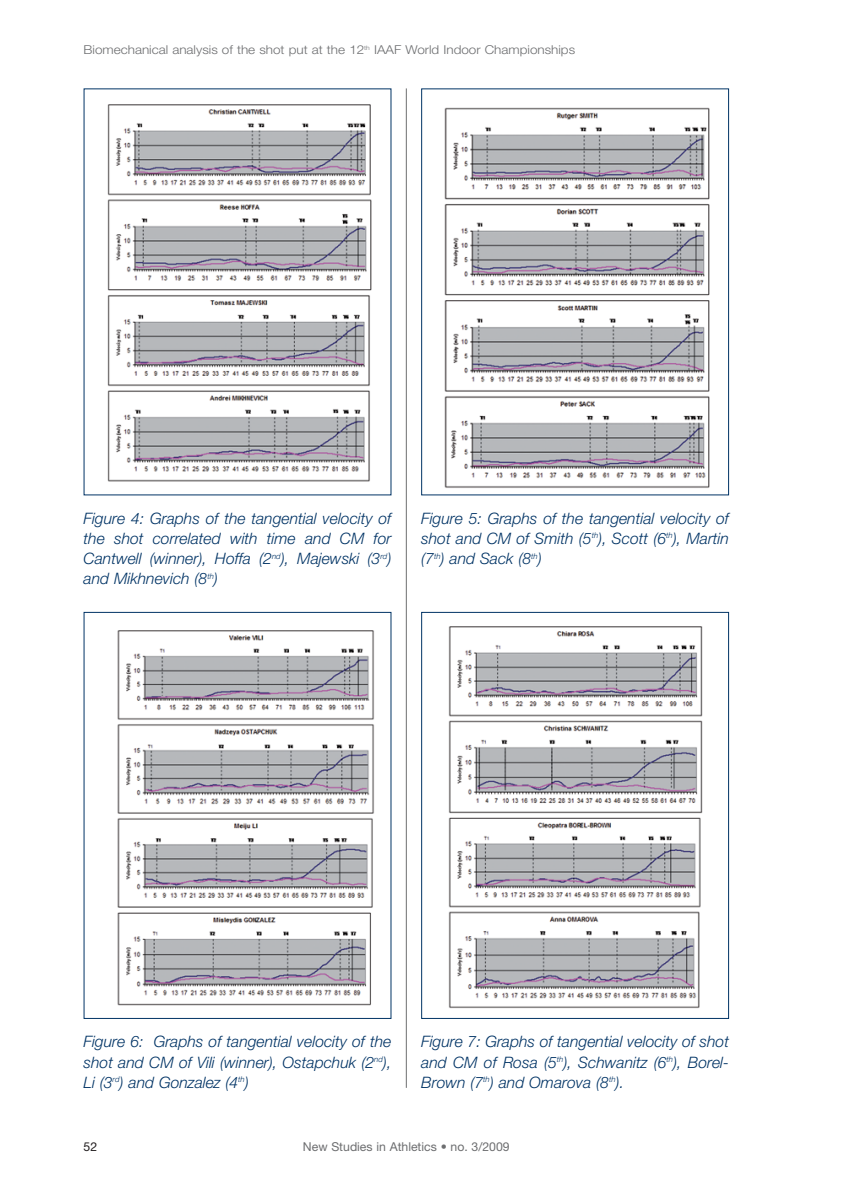
<style>
.page{position:relative;width:844px;height:1191px;background:#fff}
.page>*{position:absolute;margin:0;border:0;box-sizing:border-box;transform-origin:0 0}
.t1{font:italic 300 15.75px/20.1px "Helvetica Neue";color:#003365;text-align:justify}
.t2{font:300 12.25px "Helvetica Neue";color:#6d6e70;scale:1.1 1}
.t3{font:12.25px "Helvetica Neue";color:#6d6e70}
.t4{font:12.25px "Helvetica Neue";color:#231f20}
</style>
<div class="page">
<img style="left:107px;top:104px;width:265px;height:378px">
<img style="left:444px;top:107px;width:266px;height:381px">
<img style="left:117px;top:630px;width:257px;height:376px">
<img style="left:448px;top:626px;width:255px;height:383px">
<div style="left:421px;top:612px;width:307px;height:406px;border:1px solid #003365"></div>
<hr style="left:406px;top:88px;width:1px;height:999px;background:#6d6e70">
<p class="t2" style="left:84px;top:45px;width:448px">Biomechanical analysis of the shot put at the 12<sup>th</sup> IAAF World Indoor Championships</p>
<p class="t1" style="left:84px;top:510px;width:309px">Figure 4: Graphs of the tangential velocity of the shot correlated with time and CM for Cantwell (winner), Hoffa (2<sup>nd</sup>), Majewski (3<sup>rd</sup>) and Mikhnevich (8<sup>th</sup>)</p>
<p class="t1" style="left:421px;top:510px;width:309px">Figure 5: Graphs of the tangential velocity of shot and CM of Smith (5<sup>th</sup>), Scott (6<sup>th</sup>), Martin (7<sup>th</sup>) and Sack (8<sup>th</sup>)</p>
<p class="t1" style="left:84px;top:1033px;width:309px">Figure 6: Graphs of tangential velocity of the shot and CM of Vili (winner), Ostapchuk (2<sup>nd</sup>), Li (3<sup>rd</sup>) and Gonzalez (4<sup>th</sup>)</p>
<p class="t1" style="left:421px;top:1033px;width:309px">Figure 7: Graphs of tangential velocity of shot and CM of Rosa (5<sup>th</sup>), Schwanitz (6<sup>th</sup>), Borel-Brown (7<sup>th</sup>) and Omarova (8<sup>th</sup>).</p>
<p class="t4" style="left:84px;top:1141px;width:15px">52</p>
<p class="t3" style="left:303px;top:1141px;width:208px">New Studies in Athletics • no. 3/2009</p>
</div>
